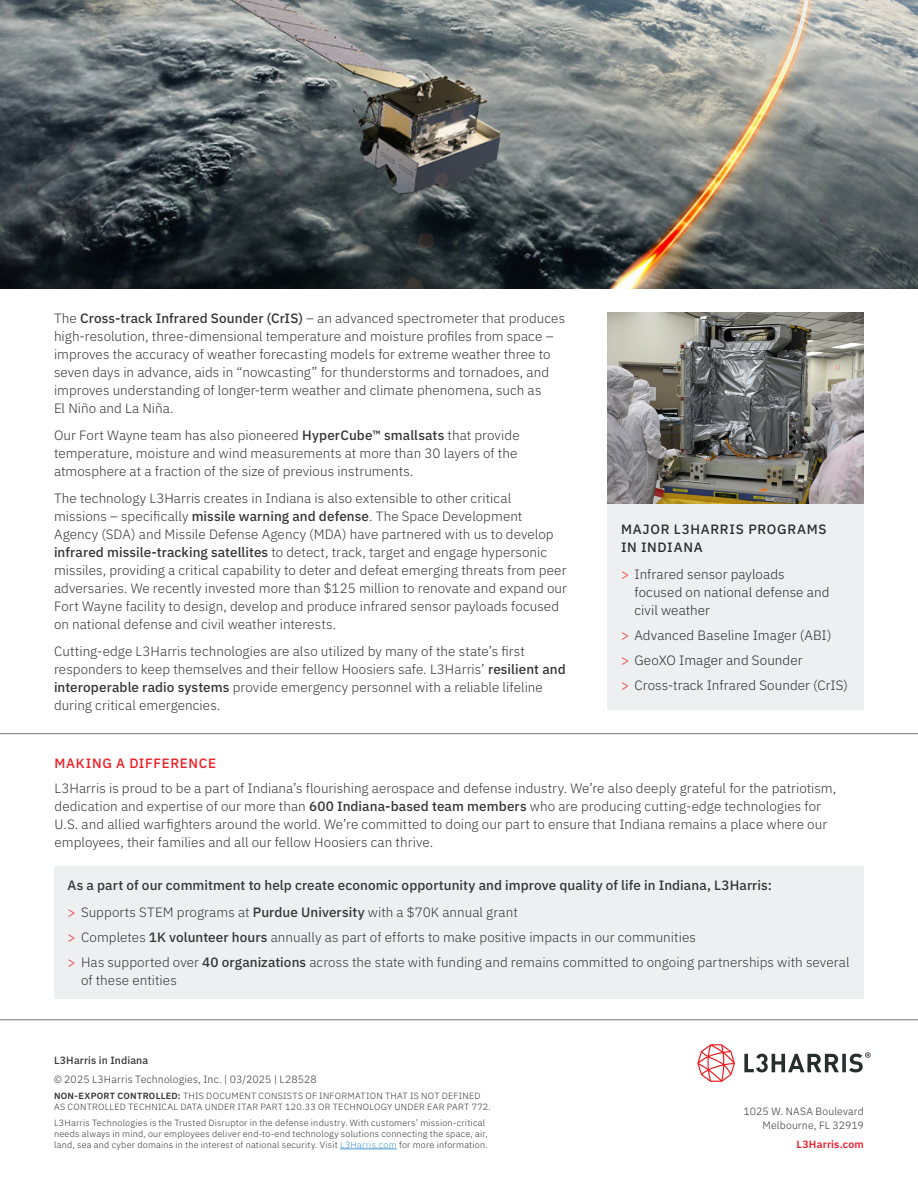
<style>
.page{position:relative;width:918px;height:1188px;background:#fff}
.page>*{position:absolute;margin:0;border:0;box-sizing:border-box;transform-origin:0 0}
.BODY___Plex_Sans_Light_9pt__12_lead__0_0{font:300 13.5px/18px "IBM Plex Sans";letter-spacing:.005em;color:#363536}
.t1{font:300 13.5px/18px "IBM Plex Sans";letter-spacing:.005em;color:#27302f}
.LIST_HEADING___Plex_Sans_Medium_9pt__12_{font:500 13.5px "IBM Plex Sans";letter-spacing:.005em;color:#363536}
.H3__TITANIUM____Plex_Sans_Medium_9pt__12{font:500 13.5px/18px "IBM Plex Sans";letter-spacing:.055em;color:#27302f}
.H3__RED____Plex_Sans_Medium_9pt__12_lead{font:500 13.5px "IBM Plex Sans";letter-spacing:.05em;color:#ee1d23}
.Sell_Sheet_Title___Plex_Sans_Medium_7pt_{font:300 10.5px/13.5px "IBM Plex Sans";letter-spacing:.01em;color:#363536;text-align:right}
.Sell_Sheet_Title___Plex_Sans_Medium_7pt_-2{font:500 10.5px "IBM Plex Sans";letter-spacing:.015em;color:#363536}
.t2{font:600 10.5px "IBM Plex Sans";letter-spacing:.015em;color:#eb1c2c}
.BOILERPLATE___Plex_Sans_Light_7pt__9_lea{font:300 9px/10.8px "IBM Plex Sans";letter-spacing:.025em;color:#363536}
.s1{font-weight:500}
.s2{color:#ee1d23}
.s3{font-weight:600}
.s4{color:#4497d0}
</style>
<div class="page">
<hr style="left:0;top:733px;width:918px;height:1px;background:#737473">
<hr style="left:340px;top:1149px;width:57px;height:1px;background:#4497d0">
<div style="left:54px;top:866px;width:810px;height:132px;background:#edeff0"></div>
<div style="left:608px;top:504px;width:256px;height:206px;background:#edeff0"></div>
<hr style="left:0;top:1020px;width:918px;height:1px;background:#737473">
<img style="left:608px;top:312px;width:256px;height:192px">
<img style="left:0;top:0;width:918px;height:288px">
<svg style="left:697px;top:1044px;width:38px;height:38px"></svg>
<svg style="left:744px;top:1052px;width:127px;height:20px"></svg>
<p class="BODY___Plex_Sans_Light_9pt__12_lead__0_0" style="left:54px;top:308px;width:513px">The <span class="s1">Cross-track Infrared Sounder (CrIS)</span> – an advanced spectrometer that produces high-resolution, three-dimensional temperature and moisture profiles from space – improves the accuracy of weather forecasting models for extreme weather three to seven days in advance, aids in “nowcasting” for thunderstorms and tornadoes, and improves understanding of longer-term weather and climate phenomena, such as<br>El Niño and La Niña.</p>
<p class="BODY___Plex_Sans_Light_9pt__12_lead__0_0" style="left:54px;top:425px;width:467px">Our Fort Wayne team has also pioneered <span class="s1">HyperCube™ smallsats</span> that provide temperature, moisture and wind measurements at more than 30 layers of the atmosphere at a fraction of the size of previous instruments.</p>
<p class="BODY___Plex_Sans_Light_9pt__12_lead__0_0" style="left:54px;top:488px;width:515px">The technology L3Harris creates in Indiana is also extensible to other critical missions – specifically <span class="s1">missile warning and defense</span>. The Space Development Agency (SDA) and Missile Defense Agency (MDA) have partnered with us to develop <span class="s1">infrared missile-tracking satellites</span> to detect, track, target and engage hypersonic missiles, providing a critical capability to deter and defeat emerging threats from peer adversaries. We recently invested more than $125 million to renovate and expand our Fort Wayne facility to design, develop and produce infrared sensor payloads focused on national defense and civil weather interests.</p>
<p class="BODY___Plex_Sans_Light_9pt__12_lead__0_0" style="left:54px;top:641px;width:513px">Cutting-edge L3Harris technologies are also utilized by many of the state’s first responders to keep themselves and their fellow Hoosiers safe. L3Harris’ <span class="s1">resilient and interoperable radio systems</span> provide emergency personnel with a reliable lifeline during critical emergencies.</p>
<p class="H3__TITANIUM____Plex_Sans_Medium_9pt__12" style="left:621px;top:519px;width:207px">MAJOR L3HARRIS PROGRAMS<br>IN INDIANA</p>
<p class="t1" style="left:634px;top:564px;width:197px;text-indent:-14px"><span class="s2">&gt;</span> Infrared sensor payloads focused on national defense and civil weather</p>
<p class="t1" style="left:621px;top:625px;width:212px"><span class="s2">&gt;</span> Advanced Baseline Imager (ABI)</p>
<p class="t1" style="left:621px;top:650px;width:183px"><span class="s2">&gt;</span> GeoXO Imager and Sounder</p>
<p class="t1" style="left:621px;top:675px;width:228px"><span class="s2">&gt;</span> Cross-track Infrared Sounder (CrIS)</p>
<p class="H3__RED____Plex_Sans_Medium_9pt__12_lead" style="left:55px;top:753px;width:163px">MAKING A DIFFERENCE</p>
<p class="BODY___Plex_Sans_Light_9pt__12_lead__0_0" style="left:55px;top:778px;width:783px">L3Harris is proud to be a part of Indiana’s flourishing aerospace and defense industry. We’re also deeply grateful for the patriotism, dedication and expertise of our more than <span class="s1">600 Indiana-based team members</span> who are producing cutting-edge technologies for U.S. and allied warfighters around the world. We’re committed to doing our part to ensure that Indiana remains a place where our employees, their families and all our fellow Hoosiers can thrive.</p>
<p class="LIST_HEADING___Plex_Sans_Medium_9pt__12_" style="left:68px;top:875px;width:706px">As a part of our commitment to help create economic opportunity and improve quality of life in Indiana, L3Harris:</p>
<p class="BODY___Plex_Sans_Light_9pt__12_lead__0_0" style="left:68px;top:902px;width:452px"><span class="s2">&gt;</span> Supports STEM programs at <span class="s1">Purdue University</span> with a $70K annual grant</p>
<p class="BODY___Plex_Sans_Light_9pt__12_lead__0_0" style="left:68px;top:927px;width:630px"><span class="s2">&gt;</span> Completes <span class="s1">1K volunteer hours</span> annually as part of efforts to make positive impacts in our communities</p>
<p class="BODY___Plex_Sans_Light_9pt__12_lead__0_0" style="left:81px;top:952px;width:770px;text-indent:-14px"><span class="s2">&gt;</span> Has supported over <span class="s1">40 organizations</span> across the state with funding and remains committed to ongoing partnerships with several of these entities</p>
<p class="Sell_Sheet_Title___Plex_Sans_Medium_7pt_-2" style="left:54px;top:1052px;width:96px">L3Harris in Indiana</p>
<p class="Sell_Sheet_Title___Plex_Sans_Medium_7pt_" style="left:54px;top:1072px;width:264px">© 2025 L3Harris Technologies, Inc. | 03/2025 | L28528</p>
<p class="BOILERPLATE___Plex_Sans_Light_7pt__9_lea" style="left:54px;top:1090px;width:438px"><span class="s3">NON-EXPORT CONTROLLED:</span> THIS DOCUMENT CONSISTS OF INFORMATION THAT IS NOT DEFINED<br>AS CONTROLLED TECHNICAL DATA UNDER ITAR PART 120.33 OR TECHNOLOGY UNDER EAR PART 772.</p>
<p class="BOILERPLATE___Plex_Sans_Light_7pt__9_lea" style="left:54px;top:1117px;width:435px">L3Harris Technologies is the Trusted Disruptor in the defense industry. With customers’ mission-critical needs always in mind, our employees deliver end-to-end technology solutions connecting the space, air, land, sea and cyber domains in the interest of national security. Visit <span class="s4">L3Harris.com</span> for more information.</p>
<p class="Sell_Sheet_Title___Plex_Sans_Medium_7pt_" style="left:744px;top:1104px;width:122px">1025 W. NASA Boulevard<br>Melbourne, FL 32919</p>
<p class="t2" style="left:797px;top:1136px;width:69px">L3Harris.com</p>
</div>
